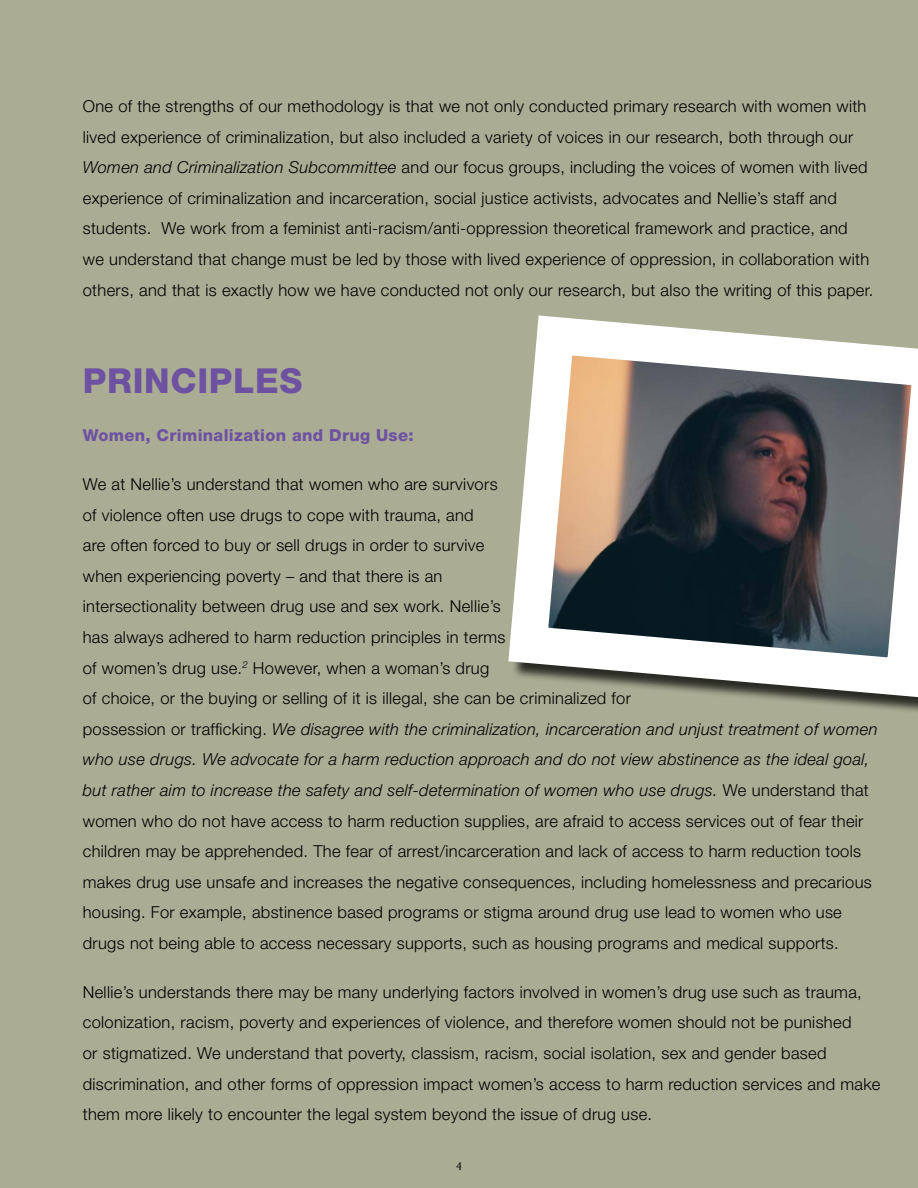
<style>
.page{position:relative;width:918px;height:1188px;background:#aaac94}
.page>*{position:absolute;margin:0;border:0;box-sizing:border-box;transform-origin:0 0}
.t1{font:800 34.5px "Helvetica Neue";letter-spacing:.02em;color:#6e52a2}
.t2{font:300 16.5px/30.6px "Helvetica Neue";letter-spacing:.02em;color:#000}
.t3{font:800 16.5px "Helvetica Neue";letter-spacing:.02em;color:#6e52a2}
.t4{font:12px "Baker Signet";color:#000}
.s1{font-style:italic}
</style>
<div class="page">
<svg style="left:508px;top:315px;width:410px;height:397px;background:#8a8985"></svg>
<p class="t2" style="left:83px;top:90px;width:792px">One of the strengths of our methodology is that we not only conducted primary research with women with lived experience of criminalization, but also included a variety of voices in our research, both through our <span class="s1">Women and Criminalization Subcommittee</span> and our focus groups, including the voices of women with lived experience of criminalization and incarceration, social justice activists, advocates and Nellie’s staff and students. We work from a feminist anti-racism/anti-oppression theoretical framework and practice, and<br>we understand that change must be led by those with lived experience of oppression, in collaboration with others, and that is exactly how we have conducted not only our research, but also the writing of this paper.</p>
<h1 class="t1" style="left:83px;top:360px;width:221px">PRINCIPLES</h1>
<p class="t3" style="left:83px;top:426px;width:332px">Women, Criminalization and Drug Use:</p>
<p class="t2" style="left:83px;top:468px;width:796px">We at Nellie’s understand that women who are survivors<br>of violence often use drugs to cope with trauma, and<br>are often forced to buy or sell drugs in order to survive<br>when experiencing poverty – and that there is an<br>intersectionality between drug use and sex work. Nellie’s<br>has always adhered to harm reduction principles in terms<br>of women’s drug use.<sup>2</sup> However, when a woman’s drug<br>of choice, or the buying or selling of it is illegal, she can be criminalized for<br>possession or trafficking. <span class="s1">We disagree with the criminalization, incarceration and unjust treatment of women who use drugs. We advocate for a harm reduction approach and do not view abstinence as the ideal goal, but rather aim to increase the safety and self-determination of women who use drugs.</span> We understand that women who do not have access to harm reduction supplies, are afraid to access services out of fear their children may be apprehended. The fear of arrest/incarceration and lack of access to harm reduction tools makes drug use unsafe and increases the negative consequences, including homelessness and precarious housing. For example, abstinence based programs or stigma around drug use lead to women who use drugs not being able to access necessary supports, such as housing programs and medical supports.</p>
<p class="t2" style="left:83px;top:976px;width:799px">Nellie’s understands there may be many underlying factors involved in women’s drug use such as trauma, colonization, racism, poverty and experiences of violence, and therefore women should not be punished<br>or stigmatized. We understand that poverty, classism, racism, social isolation, sex and gender based discrimination, and other forms of oppression impact women’s access to harm reduction services and make them more likely to encounter the legal system beyond the issue of drug use.</p>
<p class="t4" style="left:456px;top:1159px;width:7px">4</p>
</div>
